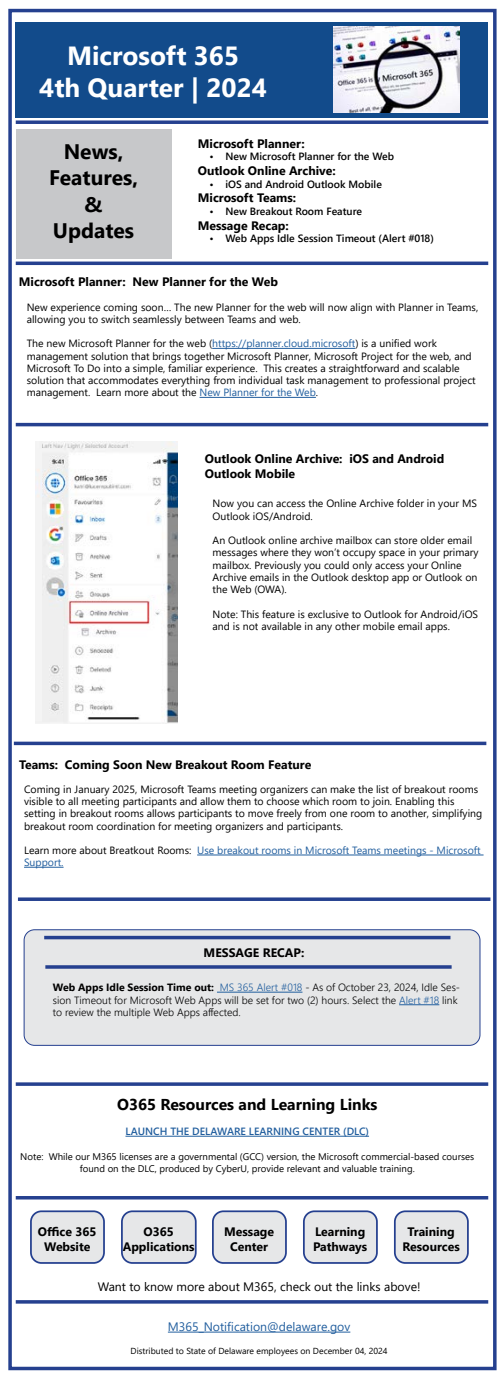
<style>
.page{position:relative;width:504px;height:1386px;background:#fff}
.page>*{position:absolute;margin:0;border:0;box-sizing:border-box;transform-origin:0 0}
.t1{font:700 26.25px/31.5px "Segoe UI";color:#fff;text-align:center}
.t2{font:700 21px/26.2px "Segoe UI";color:#000;text-align:center}
.t3{font:700 15.75px "Segoe UI";color:#000}
.t4{font:700 12.25px/14.7px "Segoe UI";color:#000;text-align:center}
.t5{font:12.25px "Segoe UI";color:#000}
.t6{font:12.25px "Segoe UI";color:#215e9e}
.t7{font:10.5px/12.2px "Segoe UI";color:#000}
.t8{font:300 10.5px/12.6px "Segoe UI";color:#000}
.t9{font:600 10.5px "Segoe UI";color:#000}
.t10{font:10.5px/12.2px "Segoe UI";color:#215e9e}
.t11{font:600 10.5px "Segoe UI";color:#215e9e}
.t12{font:9.62px/12.2px "Segoe UI";color:#000;text-align:center}
.t13{font:8.75px "Segoe UI";color:#000}
.s1{color:#215e9e}
.s2{color:#000}
.s3{font-weight:700}
</style>
<div class="page">
<div style="left:8px;top:9px;width:489px;height:1361px;border:4px solid #25408f"></div>
<div style="left:16px;top:22px;width:472px;height:96px;background:#124b8b"></div>
<svg style="left:16px;top:120px;width:472px;height:4px;fill:#274290"></svg>
<hr style="left:16px;top:262px;width:472px;height:3px;background:#25408f">
<hr style="left:16px;top:423px;width:472px;height:3px;background:#25408f">
<div style="left:24px;top:930px;width:456px;height:115px;background:#e6e7e8;border-radius:10px"></div>
<div style="left:24px;top:929px;width:456px;height:117px;border:1px solid #25408f;border-radius:10px"></div>
<svg style="left:16px;top:1082px;width:472px;height:4px"></svg>
<svg style="left:16px;top:1196px;width:472px;height:4px;fill:#26418f"></svg>
<svg style="left:16px;top:1300px;width:472px;height:4px"></svg>
<hr style="left:14px;top:742px;width:472px;height:3px;background:#25408f">
<hr style="left:197px;top:855px;width:287px;height:1px;background:#215e9e">
<hr style="left:24px;top:867px;width:40px;height:1px;background:#215e9e">
<svg style="left:18px;top:897px;width:472px;height:4px;fill:#274290"></svg>
<hr style="left:44px;top:936px;width:406px;height:3px;background:#25408f">
<svg style="left:45px;top:965px;width:407px;height:4px;fill:#5166a3"></svg>
<hr style="left:217px;top:992px;width:85px;height:1px;background:#215e9e">
<hr style="left:399px;top:1004px;width:40px;height:1px;background:#215e9e">
<img style="left:35px;top:442px;width:143px;height:282px">
<img style="left:334px;top:27px;width:126px;height:86px">
<div style="left:16px;top:129px;width:155px;height:129px;background:#c7c8ca"></div>
<hr style="left:212px;top:348px;width:143px;height:1px;background:#215e9e">
<hr style="left:200px;top:397px;width:116px;height:1px;background:#215e9e">
<hr style="left:125px;top:1136px;width:244px;height:1px;background:#215e9e">
<div style="left:31px;top:1211px;width:73px;height:52px;background:#e6e7e8;border-radius:10px"></div>
<div style="left:30px;top:1210px;width:75px;height:54px;border:2px solid #25408f;border-radius:10px"></div>
<div style="left:122px;top:1211px;width:74px;height:52px;background:#e6e7e8;border-radius:10px"></div>
<div style="left:121px;top:1210px;width:76px;height:54px;border:2px solid #25408f;border-radius:10px"></div>
<div style="left:213px;top:1211px;width:73px;height:52px;background:#e6e7e8;border-radius:10px"></div>
<div style="left:212px;top:1210px;width:75px;height:54px;border:2px solid #25408f;border-radius:10px"></div>
<div style="left:304px;top:1211px;width:73px;height:52px;background:#e6e7e8;border-radius:10px"></div>
<div style="left:303px;top:1210px;width:75px;height:54px;border:2px solid #25408f;border-radius:10px"></div>
<div style="left:395px;top:1211px;width:73px;height:52px;background:#e6e7e8;border-radius:10px"></div>
<div style="left:394px;top:1210px;width:75px;height:54px;border:2px solid #25408f;border-radius:10px"></div>
<hr style="left:168px;top:1332px;width:182px;height:1px;background:#215e9e">
<h1 class="t1" style="left:39px;top:38px;width:229px">Microsoft 365<br>4th Quarter | 2024</h1>
<p class="t4" style="left:198px;top:135px;width:108px">Microsoft Planner:</p>
<p class="t9" style="left:210px;top:147px;width:186px">• New Microsoft Planner for the Web</p>
<p class="t4" style="left:198px;top:162px;width:139px">Outlook Online Archive:</p>
<p class="t9" style="left:210px;top:174px;width:174px">• iOS and Android Outlook Mobile</p>
<p class="t4" style="left:198px;top:190px;width:100px">Microsoft Teams:</p>
<p class="t9" style="left:210px;top:201px;width:154px">• New Breakout Room Feature</p>
<p class="t4" style="left:198px;top:217px;width:93px">Message Recap:</p>
<p class="t9" style="left:210px;top:229px;width:226px">• Web Apps Idle Session Timeout (Alert #018)</p>
<p class="t4" style="left:19px;top:274px;width:261px">Microsoft Planner: New Planner for the Web</p>
<p class="t7" style="left:27px;top:300px;width:453px">New experience coming soon… The new Planner for the web will now align with Planner in Teams, allowing you to switch seamlessly between Teams and web.</p>
<p class="t7" style="left:27px;top:337px;width:451px">The new Microsoft Planner for the web (<span class="s1">https://planner.cloud.microsoft</span>) is a unified work management solution that brings together Microsoft Planner, Microsoft Project for the web, and Microsoft To Do into a simple, familiar experience. This creates a straightforward and scalable solution that accommodates everything from individual task management to professional project management. Learn more about the <span class="s1">New Planner for the Web</span>.</p>
<h2 class="t2" style="left:49px;top:137px;width:91px">News,<br>Features, &amp;<br>Updates</h2>
<p class="t4" style="left:205px;top:451px;width:241px;text-align:left">Outlook Online Archive: iOS and Android<br>Outlook Mobile</p>
<p class="t7" style="left:213px;top:496px;width:266px">Now you can access the Online Archive folder in your MS<br>Outlook iOS/Android.</p>
<p class="t7" style="left:213px;top:533px;width:267px">An Outlook online archive mailbox can store older email messages where they won’t occupy space in your primary mailbox. Previously you could only access your Online Archive emails in the Outlook desktop app or Outlook on the Web (OWA).</p>
<p class="t7" style="left:213px;top:607px;width:267px">Note: This feature is exclusive to Outlook for Android/iOS and is not available in any other mobile email apps.</p>
<p class="t4" style="left:19px;top:756px;width:294px">Teams: Coming Soon New Breakout Room Feature</p>
<p class="t7" style="left:24px;top:782px;width:460px">Coming in January 2025, Microsoft Teams meeting organizers can make the list of breakout rooms visible to all meeting participants and allow them to choose which room to join. Enabling this setting in breakout rooms allows participants to move freely from one room to another, simplifying breakout room coordination for meeting organizers and participants.</p>
<p class="t10" style="left:24px;top:843px;width:458px"><span class="s2">Learn more about Breatkout Rooms:</span> Use breakout rooms in Microsoft Teams meetings - Microsoft<br>Support.</p>
<p class="t4" style="left:204px;top:944px;width:102px">MESSAGE RECAP:</p>
<p class="t8" style="left:53px;top:980px;width:409px"><span class="s3">Web Apps Idle Session Time out:</span> <span class="s1">MS 365 Alert #018</span> - As of October 23, 2024, Idle Ses&shy;sion Timeout for Microsoft Web Apps will be set for two (2) hours. Select the <span class="s1">Alert #18</span> link to review the multiple Web Apps affected.</p>
<h3 class="t3" style="left:117px;top:1090px;width:262px">O365 Resources and Learning Links</h3>
<p class="t11" style="left:125px;top:1122px;width:245px">LAUNCH THE DELAWARE LEARNING CENTER (DLC)</p>
<p class="t12" style="left:20px;top:1150px;width:456px">Note: While our M365 licenses are a governmental (GCC) version, the Microsoft commercial-based courses found on the DLC, produced by CyberU, provide relevant and valuable training.</p>
<p class="t4" style="left:38px;top:1223px;width:60px">Office 365<br>Website</p>
<p class="t4" style="left:123px;top:1223px;width:73px">O365<br>Applications</p>
<p class="t4" style="left:224px;top:1223px;width:51px">Message<br>Center</p>
<p class="t4" style="left:313px;top:1223px;width:56px;text-align:left">Learning<br>Pathways</p>
<p class="t4" style="left:402px;top:1223px;width:59px">Training<br>Resources</p>
<p class="t5" style="left:98px;top:1275px;width:324px">Want to know more about M365, check out the links above!</p>
<p class="t6" style="left:168px;top:1315px;width:184px">M365_Notification@delaware.gov</p>
<p class="t13" style="left:131px;top:1343px;width:258px">Distributed to State of Delaware employees on December 04, 2024</p>
</div>
